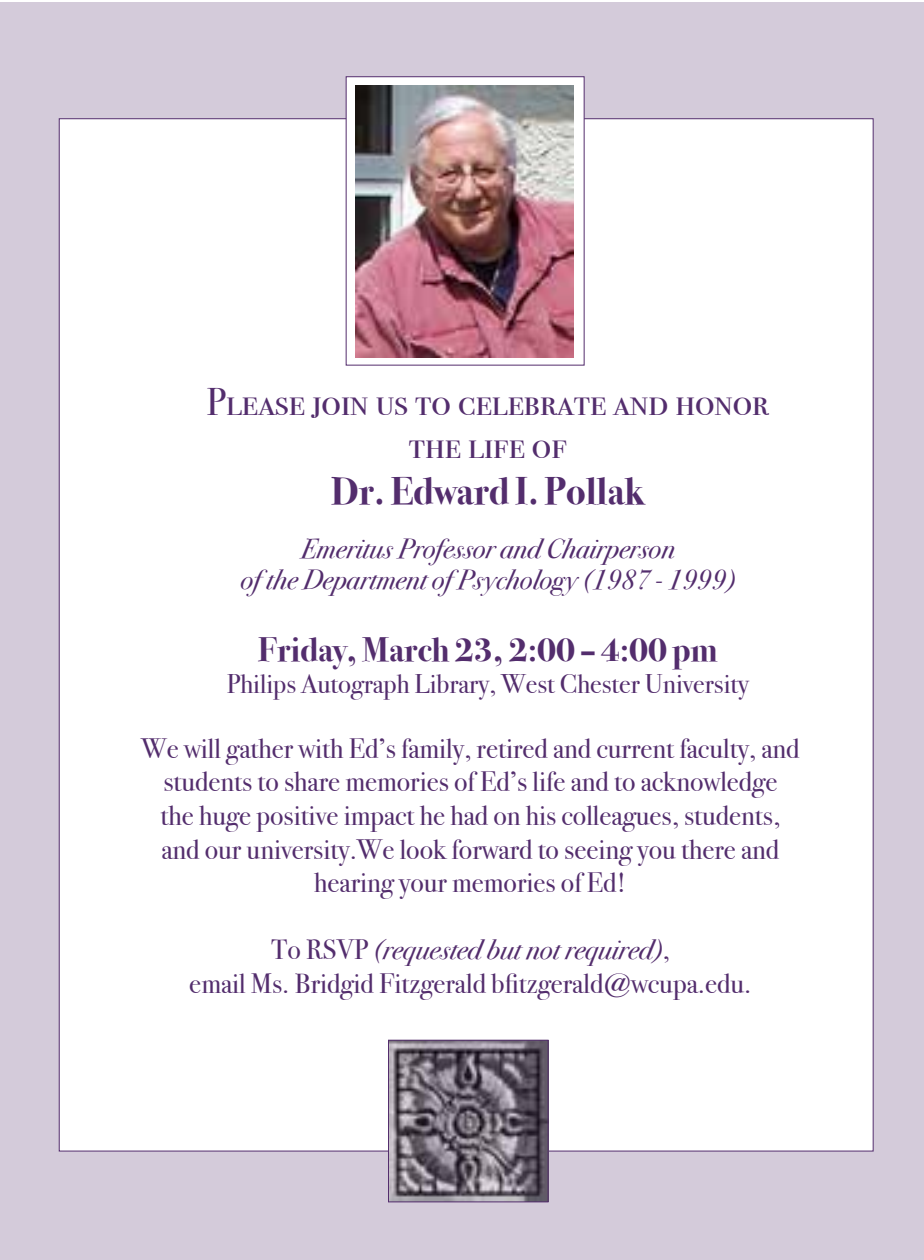
<style>
.page{position:relative;width:924px;height:1260px;background:#fff}
.page>*{position:absolute;margin:0;border:0;box-sizing:border-box;transform-origin:0 0}
.t1{font:38.5px/42.4px "Bodoni Svty Two SCITCTT";color:#532d6d;text-align:center}
.t2{font:700 38.5px "Bodoni Svty Two ITCTT";color:#532d6d}
.t3{font:700 33.95px "Bodoni Svty Two ITCTT";color:#532d6d}
.t4{font:28px/33.6px "Bodoni Svty Two ITCTT";color:#532d6d;text-align:center}
.t5{font:italic 27.65px/31.2px "Bodoni Svty Two ITCTT";color:#532d6d;text-align:center}
.t6{font:26.95px "Bodoni Svty Two ITCTT";color:#532d6d}
.s1{font-style:italic}
</style>
<div class="page">
<div style="left:0;top:2px;width:924px;height:1258px;background:#d4cbda"></div>
<div style="left:59px;top:118px;width:815px;height:1034px;background:#fff;border:1px solid #532d6d"></div>
<div style="left:346px;top:76px;width:239px;height:290px;background:#fff"></div>
<img style="left:355px;top:85px;width:219px;height:272px">
<img style="left:390px;top:1042px;width:157px;height:158px">
<div style="left:388px;top:1040px;width:161px;height:162px;border:1px solid #532d6d"></div>
<h1 class="t1" style="left:207px;top:381px;width:564px">Please join us to celebrate and honor the life of</h1>
<h1 class="t2" style="left:331px;top:459px;width:315px">Dr. Edward I. Pollak</h1>
<p class="t5" style="left:241px;top:532px;width:496px">Emeritus Professor and Chairperson<br>of the Department of Psychology (1987 - 1999)</p>
<p class="t3" style="left:258px;top:621px;width:461px">Friday, March 23, 2:00 – 4:00 pm</p>
<p class="t6" style="left:227px;top:662px;width:524px">Philips Autograph Library, West Chester University</p>
<p class="t4" style="left:141px;top:728px;width:660px">We will gather with Ed’s family, retired and current faculty, and students to share memories of Ed’s life and to acknowledge<br>the huge positive impact he had on his colleagues, students, and our university.We look forward to seeing you there and hearing your memories of Ed!</p>
<p class="t4" style="left:189px;top:930px;width:564px">To RSVP <span class="s1">(requested but not required)</span>,<br>email Ms. Bridgid Fitzgerald bfitzgerald@wcupa.edu.</p>
</div>
